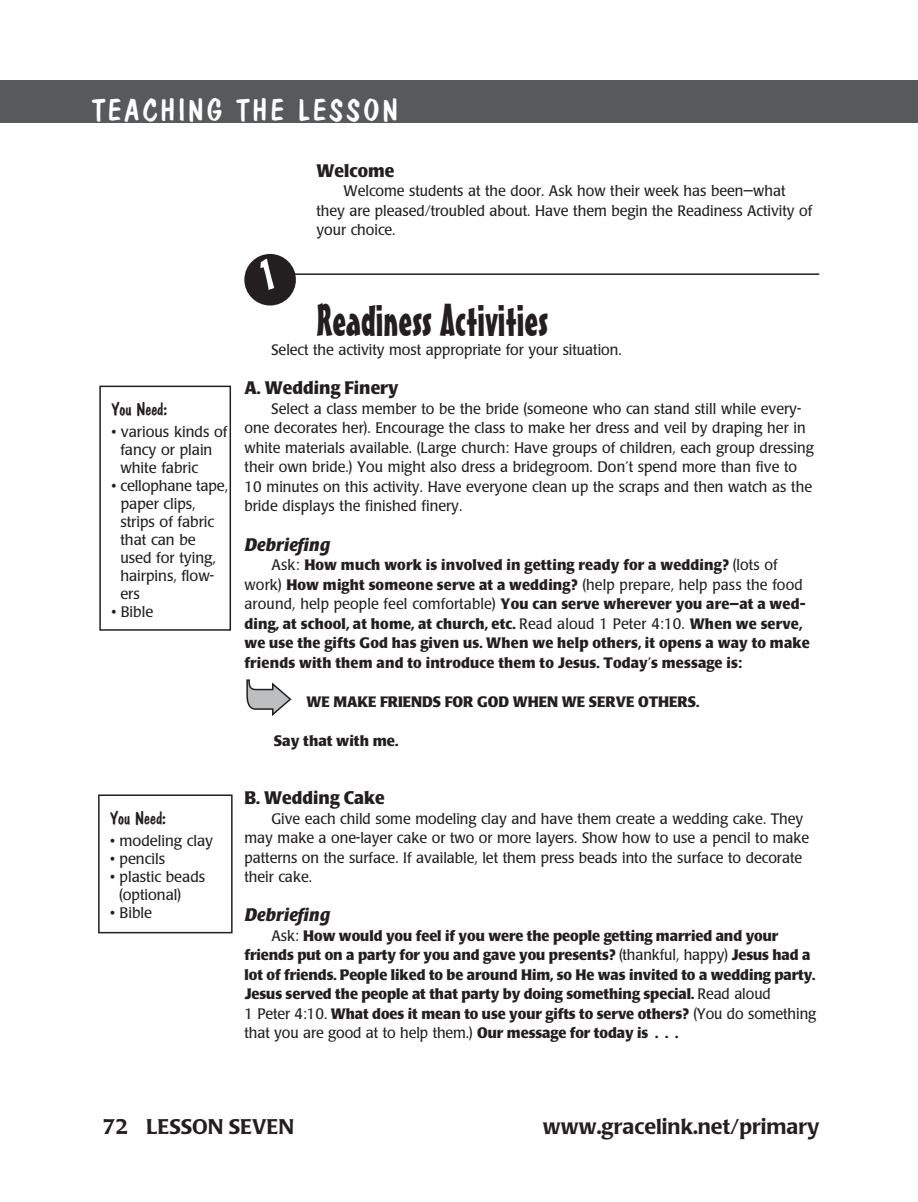
<style>
.page{position:relative;width:918px;height:1202px;background:#fff}
.page>*{position:absolute;margin:0;border:0;box-sizing:border-box;transform-origin:0 0}
.section_title{font:45px "Mister Earl BT";color:#231f20;scale:.95 1}
.t1{font:30px "Dom Casual D";letter-spacing:.1em;color:#fff}
.t2{font:500 21px "Poppl Laudatio";color:#231f20}
.subhead{font:700 18px "Poppl Laudatio";color:#231f20;scale:.95 1}
.subhead-2{font:italic 700 18px "Poppl Laudatio";color:#231f20;scale:.95 1}
.You_Need_head{font:18px "Dom Casual D";color:#231f20}
.body-Xindent{font:700 15px/19.5px "Poppl Laudatio";letter-spacing:-.005em;color:#231f20;scale:.95 1}
.Welcome{font:15px/19.5px "Poppl Laudatio";letter-spacing:.005em;color:#231f20;scale:.95 1}
.You_Need_items{font:15px/18px "Poppl Laudatio";color:#231f20}
.body{font:15px "Poppl Laudatio";color:#231f20;scale:.95 1}
.body-Xindent-2{font:700 15px "Poppl Laudatio";letter-spacing:-.005em;color:#231f20}
.s1{font-weight:400}
</style>
<div class="page">
<svg style="left:244px;top:254px;width:52px;height:51px"></svg>
<hr style="left:293px;top:273px;width:526px;height:2px;background:#231f20">
<svg style="left:246px;top:679px;width:46px;height:37px"></svg>
<div style="left:98px;top:794px;width:135px;height:139px;border:2px solid #231f20"></div>
<div style="left:99px;top:385px;width:132px;height:245px;border:2px solid #231f20"></div>
<div style="left:0;top:80px;width:891px;height:43px;background:#58595b"></div>
<div style="left:891px;top:80px;width:27px;height:43px;background:#58595b"></div>
<p class="t1" style="left:92px;top:92px;width:307px">TEACHING THE LESSON</p>
<p class="subhead" style="left:316px;top:160px;width:84px">Welcome</p>
<p class="Welcome" style="left:316px;top:182px;width:523px;text-indent:27px">Welcome students at the door. Ask how their week has been—what they are pleased/troubled about. Have them begin the Readiness Activity of your choice.</p>
<p class="You_Need_head" style="left:111px;top:398px;width:58px">You Need:</p>
<p class="You_Need_items" style="left:120px;top:423px;width:109px;text-indent:-9px">• various kinds of fancy or plain white fabric</p>
<p class="You_Need_items" style="left:111px;top:477px;width:118px">• cellophane tape,</p>
<p class="You_Need_items" style="left:120px;top:495px;width:97px">paper clips, strips of fabric that can be used for tying, hairpins, flow&shy;ers</p>
<p class="You_Need_items" style="left:111px;top:603px;width:43px">• Bible</p>
<p class="You_Need_head" style="left:110px;top:807px;width:58px">You Need:</p>
<p class="You_Need_items" style="left:110px;top:832px;width:104px">• modeling clay</p>
<p class="You_Need_items" style="left:110px;top:850px;width:56px">• pencils</p>
<p class="You_Need_items" style="left:119px;top:868px;width:88px;text-indent:-9px">• plastic beads (optional)</p>
<p class="You_Need_items" style="left:110px;top:904px;width:43px">• Bible</p>
<p class="section_title" style="left:316px;top:292px;width:245px">Readiness Activities</p>
<p class="body" style="left:272px;top:342px;width:370px">Select the activity most appropriate for your situation.</p>
<p class="subhead" style="left:244px;top:378px;width:164px">A. Wedding Finery</p>
<p class="Welcome" style="left:244px;top:399px;width:601px;text-indent:27px">Select a class member to be the bride (someone who can stand still while every&shy;one decorates her). Encourage the class to make her dress and veil by draping her in white materials available. (Large church: Have groups of children, each group dressing their own bride.) You might also dress a bridegroom. Don’t spend more than five to 10 minutes on this activity. Have everyone clean up the scraps and then watch as the bride displays the finished finery.</p>
<p class="subhead-2" style="left:244px;top:534px;width:91px">Debriefing</p>
<p class="body-Xindent" style="left:244px;top:555px;width:597px;text-indent:27px"><span class="s1">Ask:</span> How much work is involved in getting ready for a wedding? <span class="s1">(lots of work)</span> How might someone serve at a wedding? <span class="s1">(help prepare, help pass the food around, help people feel comfortable)</span> You can serve wherever you are—at a wed&shy;ding, at school, at home, at church, etc. <span class="s1">Read aloud 1 Peter 4:10.</span> When we serve, we use the gifts God has given us. When we help others, it opens a way to make friends with them and to introduce them to Jesus. Today’s message is:</p>
<p class="body-Xindent" style="left:306px;top:692px;width:415px">WE MAKE FRIENDS FOR GOD WHEN WE SERVE OTHERS.</p>
<p class="body-Xindent-2" style="left:274px;top:732px;width:126px">Say that with me.</p>
<p class="subhead" style="left:244px;top:787px;width:149px">B. Wedding Cake</p>
<p class="Welcome" style="left:244px;top:809px;width:596px;text-indent:27px">Give each child some modeling clay and have them create a wedding cake. They may make a one-layer cake or two or more layers. Show how to use a pencil to make patterns on the surface. If available, let them press beads into the surface to decorate their cake.</p>
<p class="subhead-2" style="left:244px;top:904px;width:91px">Debriefing</p>
<p class="body-Xindent" style="left:244px;top:926px;width:603px;text-indent:27px"><span class="s1">Ask:</span> How would you feel if you were the people getting married and your friends put on a party for you and gave you presents? <span class="s1">(thankful, happy)</span> Jesus had a lot of friends. People liked to be around Him, so He was invited to a wedding party.<br>Jesus served the people at that party by doing something special. <span class="s1">Read aloud<br>1 Peter 4:10.</span> What does it mean to use your gifts to serve others? <span class="s1">(You do something that you are good at to help them.)</span> Our message for today is . . .</p>
<p class="t2" style="left:103px;top:1115px;width:193px">72 LESSON SEVEN</p>
<p class="t2" style="left:543px;top:1115px;width:278px">www.gracelink.net/primary</p>
</div>
